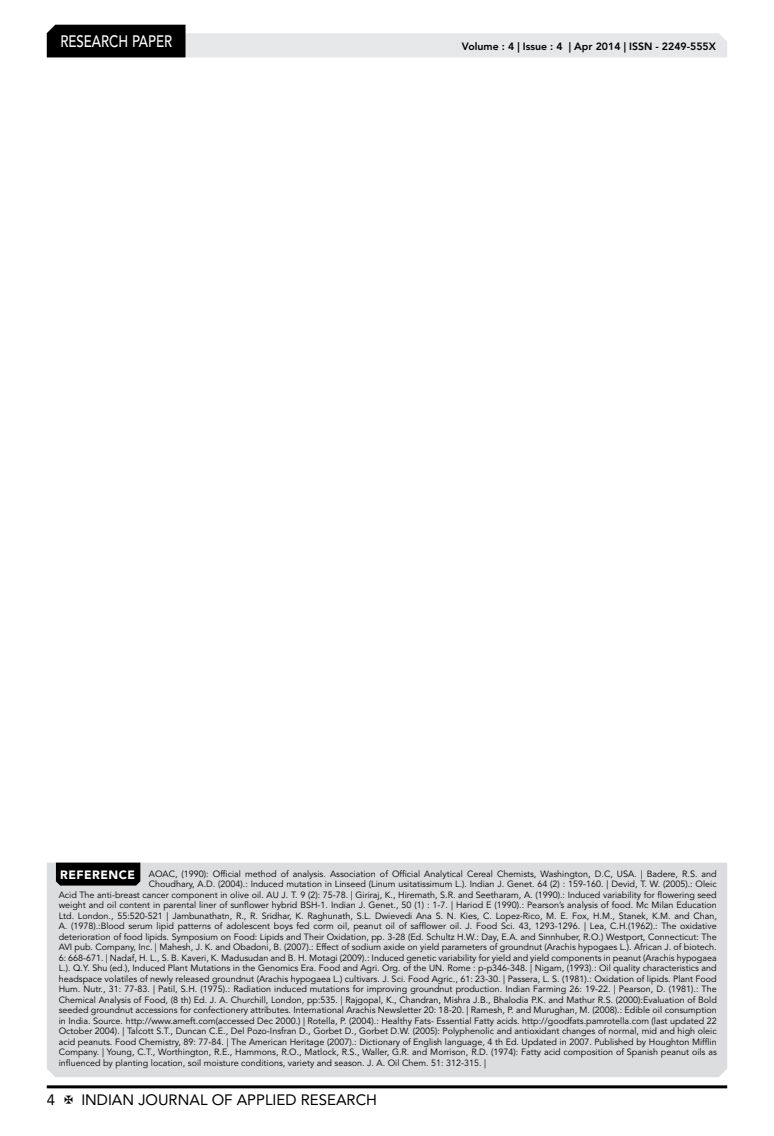
<style>
.page{position:relative;width:774px;height:1136px;background:#fff}
.page>*{position:absolute;margin:0;border:0;box-sizing:border-box;transform-origin:0 0}
.t1{font:500 16.5px "Avenir LT Std";color:#fff;scale:.8 1}
.t2{font:15px "Avenir LT Std";color:#000}
.t3{font:800 10.5px "Avenir LT Std";color:#000}
.t4{font:9px "Avenir LT Std";color:#000}
.s1{font-weight:900;font-size:12px;color:#fff}
</style>
<div class="page">
<hr style="left:47px;top:1085px;width:680px;height:3px;background:#000">
<svg style="left:47px;top:25px;width:680px;height:32px"></svg>
<div style="left:47px;top:862px;width:680px;height:215px;background:#dcddde"></div>
<div style="left:56px;top:862px;width:84px;height:23px;background:#000"></div>
<h1 class="t1" style="left:60px;top:32px;width:139px">RESEARCH PAPER</h1>
<p class="t3" style="left:462px;top:41px;width:255px">Volume : 4 | Issue : 4 | Apr 2014 | ISSN - 2249-555X</p>
<p class="t4" style="left:60px;top:868px;width:658px"><span class="s1">REFERENCE</span> AOAC, (1990): Official method of analysis. Association of Official Analytical Cereal Chemists, Washington, D.C, USA. | Badere, R.S. and</p>
<p class="t4" style="left:149px;top:878px;width:569px">Choudhary, A.D. (2004).: Induced mutation in Linseed (Linum usitatissimum L.). Indian J. Genet. 64 (2) : 159-160. | Devid, T. W. (2005).: Oleic</p>
<p class="t4" style="left:59px;top:889px;width:660px">Acid The anti-breast cancer component in olive oil. AU J. T. 9 (2): 75-78. | Giriraj, K., Hiremath, S.R. and Seetharam, A. (1990).: Induced variability for flowering seed</p>
<p class="t4" style="left:59px;top:899px;width:660px">weight and oil content in parental liner of sunflower hybrid BSH-1. Indian J. Genet., 50 (1) : 1-7. | Hariod E (1990).: Pearson’s analysis of food. Mc Milan Education</p>
<p class="t4" style="left:59px;top:910px;width:660px">Ltd. London., 55:520-521 | Jambunathatn, R., R. Sridhar, K. Raghunath, S.L. Dwievedi Ana S. N. Kies, C. Lopez-Rico, M. E. Fox, H.M., Stanek, K.M. and Chan,</p>
<p class="t4" style="left:59px;top:920px;width:660px">A. (1978).:Blood serum lipid patterns of adolescent boys fed corm oil, peanut oil of safflower oil. J. Food Sci. 43, 1293-1296. | Lea, C.H.(1962).: The oxidative</p>
<p class="t4" style="left:59px;top:931px;width:659px">deterioration of food lipids. Symposium on Food: Lipids and Their Oxidation, pp. 3-28 (Ed. Schultz H.W.: Day, E.A. and Sinnhuber, R.O.) Westport, Connecticut: The</p>
<p class="t4" style="left:59px;top:941px;width:659px">AVI pub. Company, Inc. | Mahesh, J. K. and Obadoni, B. (2007).: Effect of sodium axide on yield parameters of groundnut (Arachis hypogaes L.). African J. of biotech.</p>
<p class="t4" style="left:59px;top:952px;width:659px">6: 668-671. | Nadaf, H. L., S. B. Kaveri, K. Madusudan and B. H. Motagi (2009).: Induced genetic variability for yield and yield components in peanut (Arachis hypogaea</p>
<p class="t4" style="left:59px;top:962px;width:659px">L.). Q.Y. Shu (ed.), Induced Plant Mutations in the Genomics Era. Food and Agri. Org. of the UN. Rome : p-p346-348. | Nigam, (1993).: Oil quality characteristics and</p>
<p class="t4" style="left:59px;top:973px;width:660px">headspace volatiles of newly released groundnut (Arachis hypogaea L.) cultivars. J. Sci. Food Agric., 61: 23-30. | Passera, L. S. (1981).: Oxidation of lipids. Plant Food</p>
<p class="t4" style="left:59px;top:983px;width:660px">Hum. Nutr., 31: 77-83. | Patil, S.H. (1975).: Radiation induced mutations for improving groundnut production. Indian Farming 26: 19-22. | Pearson, D. (1981).: The</p>
<p class="t4" style="left:59px;top:994px;width:660px">Chemical Analysis of Food, (8 th) Ed. J. A. Churchill, London, pp:535. | Rajgopal, K., Chandran, Mishra J.B., Bhalodia P.K. and Mathur R.S. (2000):Evaluation of Bold</p>
<p class="t4" style="left:59px;top:1004px;width:660px">seeded groundnut accessions for confectionery attributes. International Arachis Newsletter 20: 18-20. | Ramesh, P. and Murughan, M. (2008).: Edible oil consumption</p>
<p class="t4" style="left:59px;top:1015px;width:660px">in India. Source. http://www.ameft.com(accessed Dec 2000.) | Rotella, P. (2004).: Healthy Fats- Essential Fatty acids. http://goodfats.pamrotella.com (last updated 22</p>
<p class="t4" style="left:59px;top:1025px;width:660px">October 2004). | Talcott S.T., Duncan C.E., Del Pozo-Insfran D., Gorbet D., Gorbet D.W. (2005): Polyphenolic and antioxidant changes of normal, mid and high oleic</p>
<p class="t4" style="left:59px;top:1036px;width:660px">acid peanuts. Food Chemistry, 89: 77-84. | The American Heritage (2007).: Dictionary of English language, 4 th Ed. Updated in 2007. Published by Houghton Mifflin</p>
<p class="t4" style="left:59px;top:1046px;width:660px">Company. | Young, C.T., Worthington, R.E., Hammons, R.O., Matlock, R.S., Waller, G.R. and Morrison, R.D. (1974): Fatty acid composition of Spanish peanut oils as</p>
<p class="t4" style="left:59px;top:1057px;width:429px">influenced by planting location, soil moisture conditions, variety and season. J. A. Oil Chem. 51: 312-315. |</p>
<h2 class="t2" style="left:47px;top:1090px;width:10px">4</h2>
<h2 class="t2" style="left:81px;top:1090px;width:297px">INDIAN JOURNAL OF APPLIED RESEARCH</h2>
</div>
